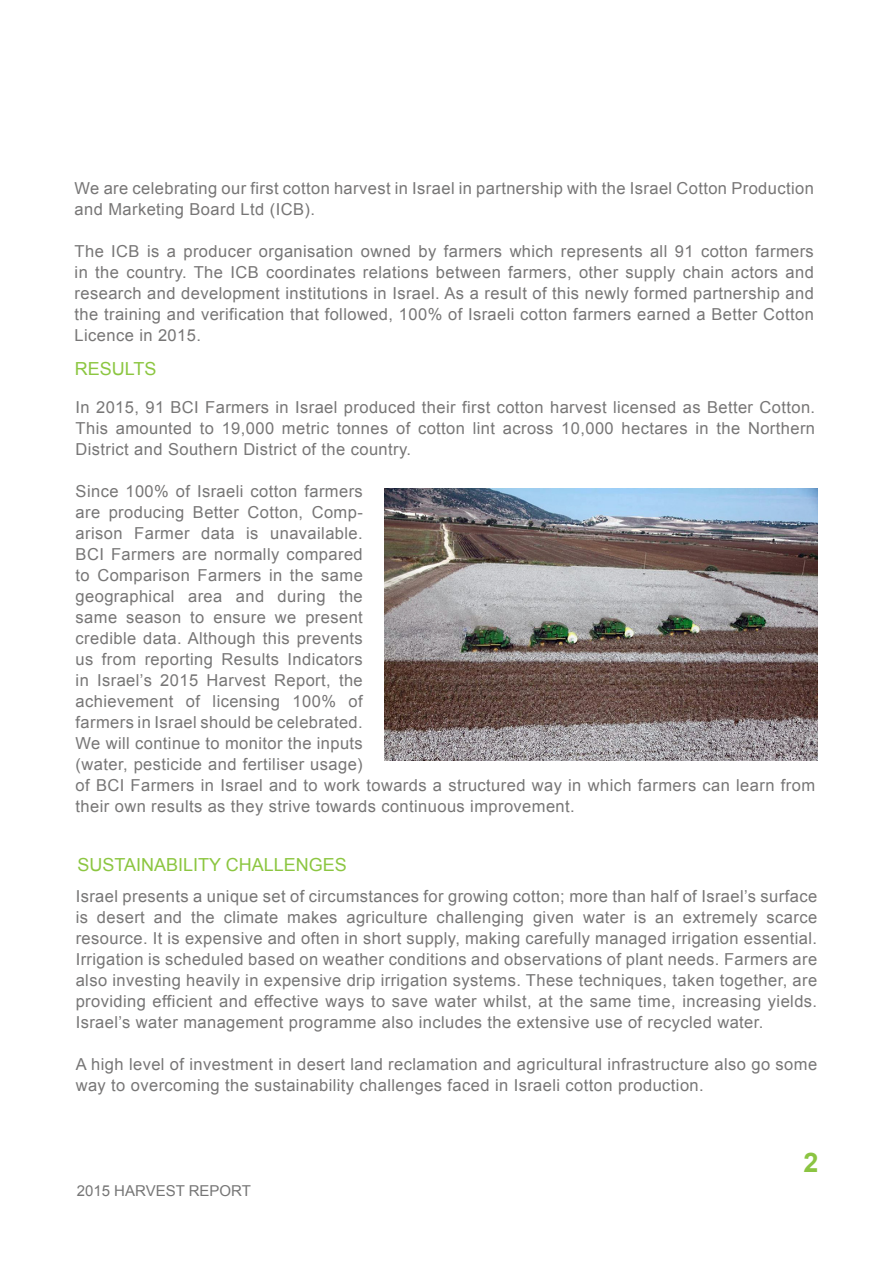
<style>
.page{position:relative;width:893px;height:1263px;background:#fff}
.page>*{position:absolute;margin:0;border:0;box-sizing:border-box;transform-origin:0 0}
.t1{font:700 27px "Arial";color:#8bc442}
.Blue_text{font:18px "Arial";color:#8cc641}
.Blue_text-2{font:16.5px/21px "Arial";letter-spacing:.025em;color:#777676;text-align:justify}
.t2{font:15px "Arial";color:#767676}
</style>
<div class="page">
<img style="left:384px;top:489px;width:434px;height:272px">
<p class="Blue_text-2" style="left:75px;top:178px;width:741px">We are celebrating our first cotton harvest in Israel in partnership with the Israel Cotton Production and Marketing Board Ltd (ICB).</p>
<p class="Blue_text-2" style="left:75px;top:241px;width:741px">The ICB is a producer organisation owned by farmers which represents all 91 cotton farmers in the country. The ICB coordinates relations between farmers, other supply chain actors and research and development institutions in Israel. As a result of this newly formed partnership and the training and verification that followed, 100% of Israeli cotton farmers earned a Better Cotton Licence in 2015.</p>
<p class="Blue_text" style="left:75px;top:357px;width:83px">RESULTS</p>
<p class="Blue_text-2" style="left:76px;top:397px;width:741px">In 2015, 91 BCI Farmers in Israel produced their first cotton harvest licensed as Better Cotton.<br>This amounted to 19,000 metric tonnes of cotton lint across 10,000 hectares in the Northern District and Southern District of the country.</p>
<p class="Blue_text-2" style="left:76px;top:481px;width:741px;text-align:left">Since 100% of Israeli cotton farmers<br>are producing Better Cotton, Comp-<br>arison Farmer data is unavailable.<br>BCI Farmers are normally compared<br>to Comparison Farmers in the same<br>geographical area and during the<br>same season to ensure we present<br>credible data. Although this prevents<br>us from reporting Results Indicators<br>in Israel’s 2015 Harvest Report, the<br>achievement of licensing 100% of<br>farmers in Israel should be celebrated.<br>We will continue to monitor the inputs<br>(water, pesticide and fertiliser usage)<br>of BCI Farmers in Israel and to work towards a structured way in which farmers can learn from their own results as they strive towards continuous improvement.</p>
<p class="Blue_text" style="left:77px;top:852px;width:271px">SUSTAINABILITY CHALLENGES</p>
<p class="Blue_text-2" style="left:76px;top:886px;width:743px">Israel presents a unique set of circumstances for growing cotton; more than half of Israel’s surface is desert and the climate makes agriculture challenging given water is an extremely scarce resource. It is expensive and often in short supply, making carefully managed irrigation essential.<br>Irrigation is scheduled based on weather conditions and observations of plant needs. Farmers are also investing heavily in expensive drip irrigation systems. These techniques, taken together, are providing efficient and effective ways to save water whilst, at the same time, increasing yields.<br>Israel’s water management programme also includes the extensive use of recycled water.</p>
<p class="Blue_text-2" style="left:76px;top:1054px;width:743px">A high level of investment in desert land reclamation and agricultural infrastructure also go some way to overcoming the sustainability challenges faced in Israeli cotton production.</p>
<p class="t2" style="left:77px;top:1180px;width:176px">2015 HARVEST REPORT</p>
<p class="t1" style="left:803px;top:1144px;width:17px">2</p>
</div>
